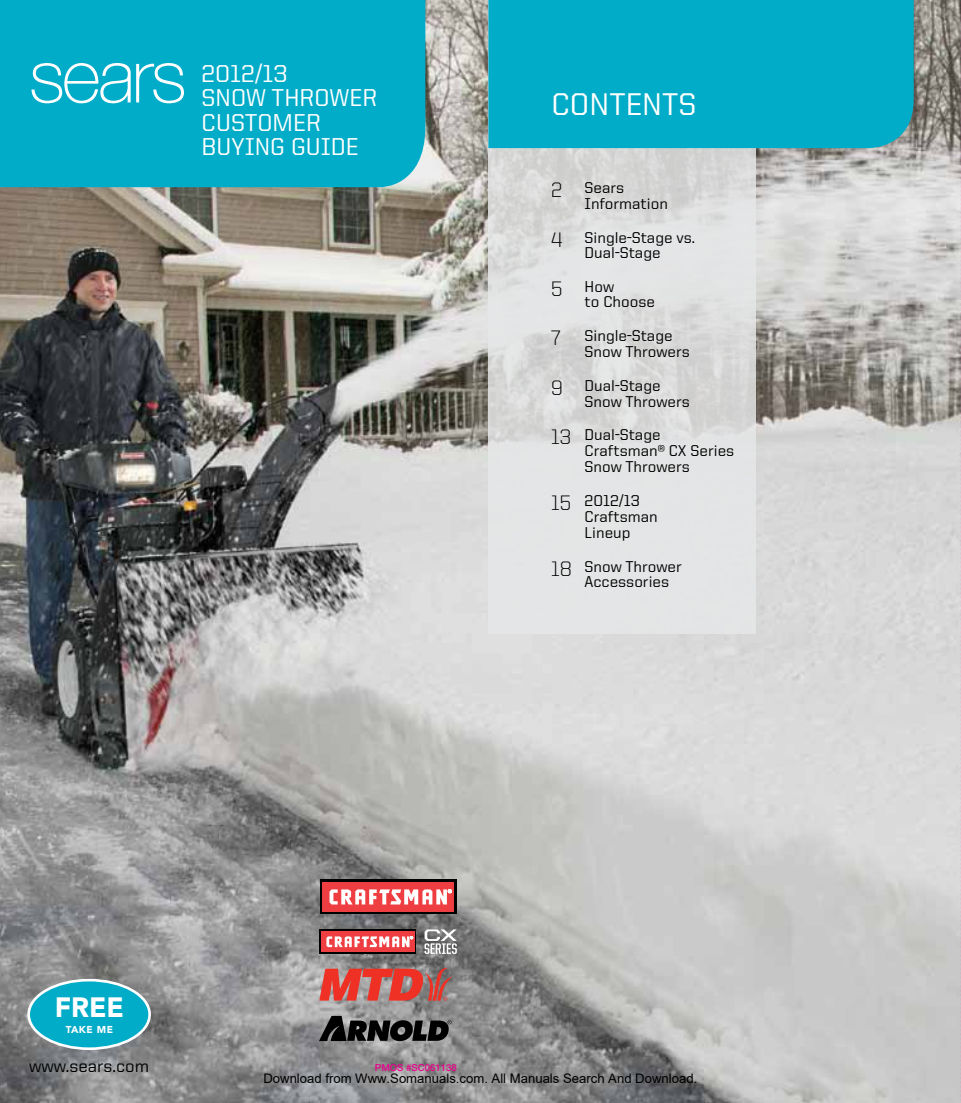
<style>
.page{position:relative;width:961px;height:1103px;background:#fff}
.page>*{position:absolute;margin:0;border:0;box-sizing:border-box;transform-origin:0 0}
.t1{font:500 31.5px "United Sans Reg";color:#fff}
.t2{font:900 27.65px "Avenir";color:#fff}
.t3{font:500 24.5px/24.5px "United Sans Reg";color:#fff}
.t4{font:300 21px "United Sans Reg";color:#000}
.t5{font:500 17.5px "United Sans Reg";color:#000}
.t6{font:500 15.75px/15.8px "United Sans Reg";color:#000}
.t7{font:13.12px "Arial";color:#000}
.t8{font:900 9.97px "Avenir";letter-spacing:.05em;color:#fff}
.t9{font:500 9.62px "Helvetica Neue";color:#ec008c}
.s1{font-weight:300;font-size:21px}
</style>
<div class="page">
<img style="left:0;top:0;width:960px;height:1102px">
<div style="left:0;top:0;width:425px;height:187px;background:#00acc8"></div>
<svg style="left:32px;top:63px;width:152px;height:40px"></svg>
<div style="left:29px;top:980px;width:121px;height:68px;background:#00acc8;border-radius:50%"></div>
<div style="left:27px;top:978px;width:124px;height:72px;border:3px solid #fff;border-radius:50%"></div>
<svg style="left:319px;top:967px;width:133px;height:33px;background:#c65d56"></svg>
<svg style="left:319px;top:1015px;width:132px;height:26px;background:#454545"></svg>
<svg style="left:488px;top:148px;width:268px;height:485px;background:#dedfdf"></svg>
<div style="left:488px;top:0;width:425px;height:148px;background:#00acc8"></div>
<svg style="left:424px;top:929px;width:33px;height:25px"></svg>
<div style="left:319px;top:929px;width:97px;height:25px;background:#000"></div>
<div style="left:321px;top:931px;width:93px;height:21px;background:#ef3e42"></div>
<svg style="left:326px;top:936px;width:87px;height:11px"></svg>
<svg style="left:960px;top:0;width:1px;height:1102px"></svg>
<svg style="left:320px;top:879px;width:137px;height:35px"></svg>
<div style="left:322px;top:882px;width:132px;height:29px;background:#ef3e42"></div>
<svg style="left:329px;top:889px;width:123px;height:15px"></svg>
<h3 class="t3" style="left:202px;top:61px;width:177px">2012/13<br>Snow thrower<br>Customer<br>BUYING GUIDE</h3>
<h1 class="t1" style="left:551px;top:87px;width:38px">CONTENT</h1>
<h1 class="t1" style="left:678px;top:87px;width:19px">S</h1>
<p class="t6" style="left:584px;top:179px;width:85px;text-indent:-33px"><span class="s1">2</span> Sears<br>Information</p>
<h3 class="t4" style="left:551px;top:228px;width:13px">4</h3>
<h3 class="t4" style="left:551px;top:277px;width:13px">5</h3>
<p class="t6" style="left:584px;top:229px;width:112px">Single-Stage vs.<br>Dual-Stage</p>
<p class="t6" style="left:584px;top:278px;width:72px">How<br>to Choose</p>
<p class="t6" style="left:584px;top:328px;width:107px;text-indent:-33px"><span class="s1">7</span> Single-Stage<br>Snow Throwers</p>
<p class="t6" style="left:584px;top:377px;width:107px;text-indent:-33px"><span class="s1">9</span> Dual-Stage<br>Snow Throwers</p>
<p class="t6" style="left:584px;top:427px;width:151px;text-indent:-33px"><span class="s1">13</span> Dual-Stage<br>Craftsman® CX Series<br>Snow Throwers</p>
<p class="t6" style="left:584px;top:493px;width:75px;text-indent:-33px"><span class="s1">15</span> 2012/13<br>Craftsman<br>Lineup</p>
<p class="t6" style="left:584px;top:558px;width:99px;text-indent:-33px"><span class="s1">18</span> Snow Thrower<br>Accessories</p>
<h2 class="t2" style="left:55px;top:990px;width:71px">FREE</h2>
<p class="t8" style="left:66px;top:1023px;width:49px">TAKE ME</p>
<p class="t5" style="left:29px;top:1055px;width:121px">www.sears.com</p>
<p class="t9" style="left:375px;top:1062px;width:83px">PMOS #SC061138</p>
<p class="t7" style="left:263px;top:1070px;width:435px">Download from Www.Somanuals.com. All Manuals Search And Download.</p>
</div>
